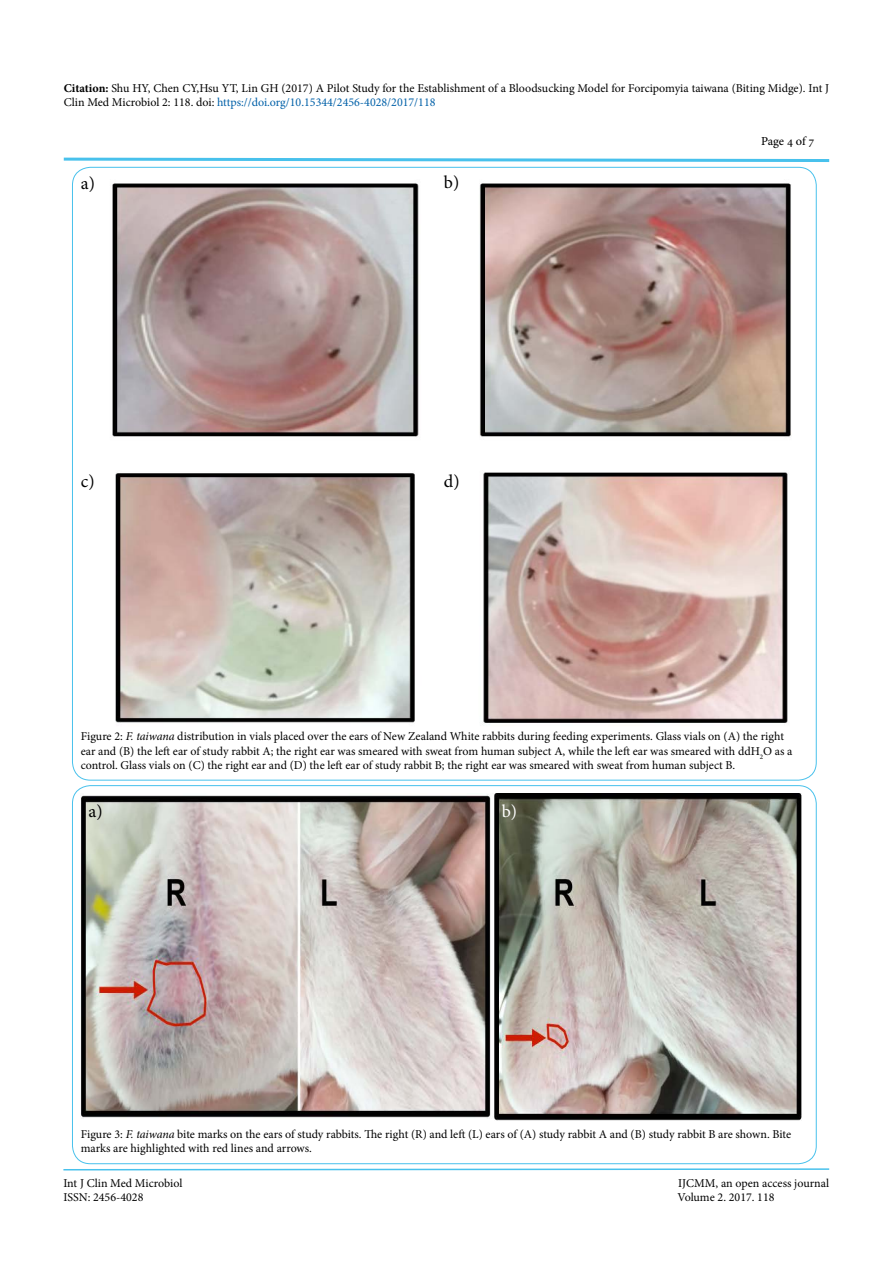
<style>
.page{position:relative;width:893px;height:1263px;background:#fff}
.page>*{position:absolute;margin:0;border:0;box-sizing:border-box;transform-origin:0 0}
.t1{font:18px "Minion Pro";color:#000}
.t2{font:18px "Minion Pro";color:#fff}
.t3{font:12px/14.4px "Minion Pro";color:#000}
.t4{font:12px "Adobe Hebrew";letter-spacing:-.01em;color:#000}
.s1{font-weight:700}
.s2{color:#0060a8}
.s3{font-style:italic}
</style>
<div class="page">
<svg style="left:63px;top:1168px;width:767px;height:3px"></svg>
<svg style="left:63px;top:157px;width:767px;height:5px"></svg>
<img style="left:112px;top:183px;width:679px;height:540px">
<img style="left:81px;top:793px;width:721px;height:328px">
<p class="t3" style="left:64px;top:81px;width:767px"><span class="s1">Citation:</span> Shu HY, Chen CY,Hsu YT, Lin GH (2017) A Pilot Study for the Establishment of a Bloodsucking Model for Forcipomyia taiwana (Biting Midge). Int J<br>Clin Med Microbiol 2: 118. doi: <span class="s2">https://doi.org/10.15344/2456-4028/2017/118</span></p>
<p class="t4" style="left:761px;top:134px;width:55px">Page 4 of 7</p>
<h1 class="t1" style="left:81px;top:171px;width:16px">a)</h1>
<h1 class="t1" style="left:444px;top:170px;width:17px">b)</h1>
<h1 class="t1" style="left:81px;top:470px;width:15px">c)</h1>
<h1 class="t1" style="left:444px;top:470px;width:17px">d)</h1>
<p class="t3" style="left:81px;top:729px;width:713px">Figure 2: <span class="s3">F. taiwana</span> distribution in vials placed over the ears of New Zealand White rabbits during feeding experiments. Glass vials on (A) the right ear and (B) the left ear of study rabbit A; the right ear was smeared with sweat from human subject A, while the left ear was smeared with ddH<sub>2</sub>O as a control. Glass vials on (C) the right ear and (D) the left ear of study rabbit B; the right ear was smeared with sweat from human subject B.</p>
<h1 class="t1" style="left:88px;top:799px;width:16px">a)</h1>
<h1 class="t2" style="left:502px;top:799px;width:17px">b)</h1>
<p class="t3" style="left:81px;top:1127px;width:712px">Figure 3: <span class="s3">F. taiwana</span> bite marks on the ears of study rabbits. The right (R) and left (L) ears of (A) study rabbit A and (B) study rabbit B are shown. Bite marks are highlighted with red lines and arrows.</p>
<p class="t3" style="left:63px;top:1176px;width:120px">Int J Clin Med Microbiol</p>
<p class="t3" style="left:678px;top:1176px;width:152px">IJCMM, an open access journal</p>
<p class="t3" style="left:63px;top:1190px;width:82px">ISSN: 2456-4028</p>
<p class="t3" style="left:677px;top:1190px;width:99px">Volume 2. 2017. 118</p>
</div>
